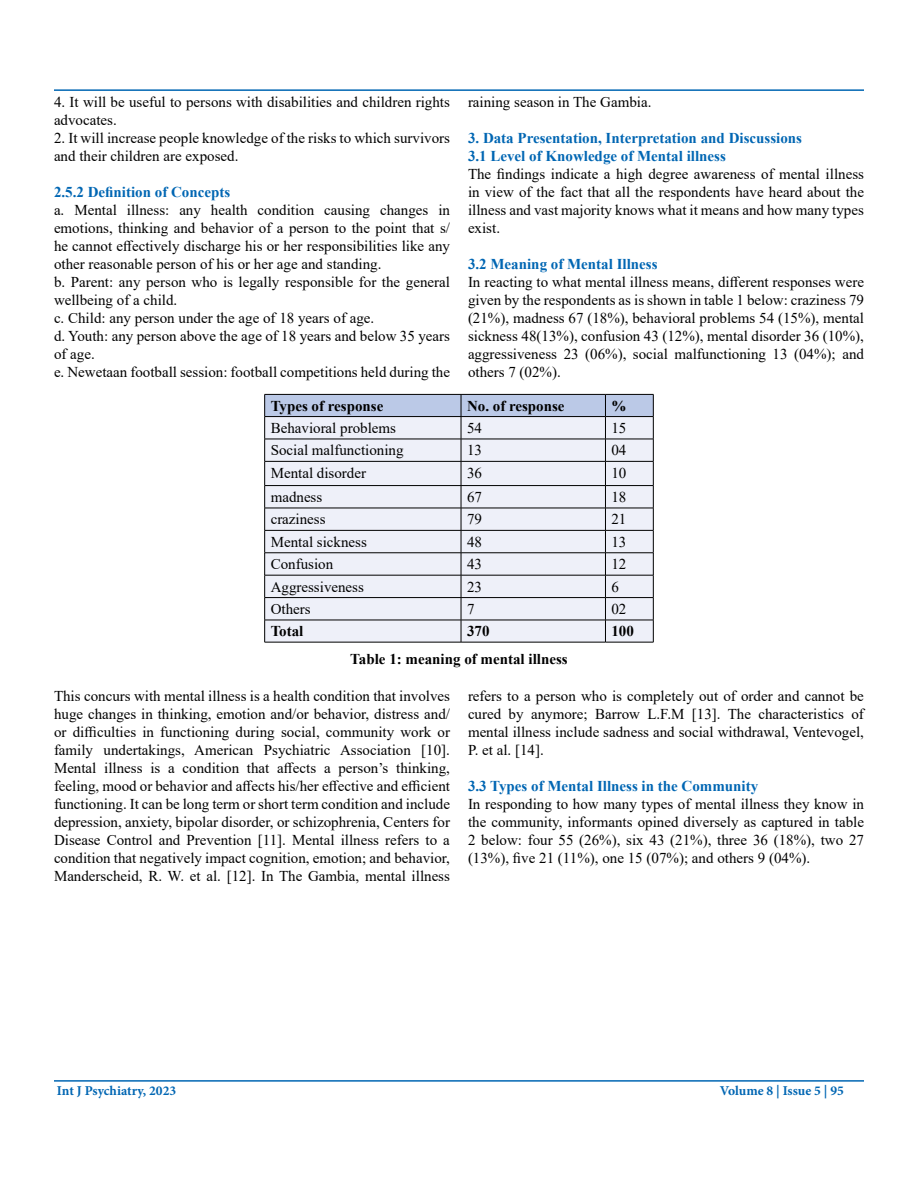
<style>
.page{position:relative;width:918px;height:1188px;background:#fff}
.page>*{position:absolute;margin:0;border:0;box-sizing:border-box;transform-origin:0 0}
.t1{font:15px/18px "Times New Roman";color:#000;text-align:justify}
.t2{font:700 15px/18px "Times New Roman";color:#0066b3}
.t3{font:700 15px "Times New Roman";color:#000}
.t4{font:700 13.5px "Minion Pro";color:#0066b3}
</style>
<div class="page">
<hr style="left:54px;top:1080px;width:810px;height:2px;background:#0066b3">
<hr style="left:54px;top:89px;width:810px;height:2px;background:#0066b3">
<svg style="left:264px;top:394px;width:390px;height:248px;background:#dcdee9"></svg>
<hr style="left:264px;top:642px;width:197px;height:1px;background:#000">
<hr style="left:461px;top:642px;width:144px;height:1px;background:#000">
<hr style="left:605px;top:642px;width:49px;height:1px;background:#000">
<p class="t1" style="left:54px;top:92px;width:398px">4. It will be useful to persons with disabilities and children rights advocates.</p>
<p class="t1" style="left:54px;top:128px;width:398px">2. It will increase people knowledge of the risks to which survivors and their children are exposed.</p>
<p class="t2" style="left:54px;top:182px;width:178px">2.5.2 Definition of Concepts</p>
<p class="t1" style="left:54px;top:200px;width:398px;text-align:left">a. Mental illness: any health condition causing changes in emotions, thinking and behavior of a person to the point that s/ he cannot effectively discharge his or her responsibilities like any other reasonable person of his or her age and standing.<br>b. Parent: any person who is legally responsible for the general wellbeing of a child.<br>c. Child: any person under the age of 18 years of age.<br>d. Youth: any person above the age of 18 years and below 35 years of age.<br>e. Newetaan football session: football competitions held during the</p>
<p class="t1" style="left:468px;top:92px;width:185px">raining season in The Gambia.</p>
<p class="t2" style="left:468px;top:128px;width:336px">3. Data Presentation, Interpretation and Discussions<br>3.1 Level of Knowledge of Mental illness</p>
<p class="t1" style="left:468px;top:164px;width:398px">The findings indicate a high degree awareness of mental illness in view of the fact that all the respondents have heard about the illness and vast majority knows what it means and how many types exist.</p>
<p class="t2" style="left:468px;top:254px;width:191px">3.2 Meaning of Mental Illness</p>
<p class="t1" style="left:468px;top:272px;width:398px">In reacting to what mental illness means, different responses were given by the respondents as is shown in table 1 below: craziness 79 (21%), madness 67 (18%), behavioral problems 54 (15%), mental sickness 48(13%), confusion 43 (12%), mental disorder 36 (10%), aggressiveness 23 (06%), social malfunctioning 13 (04%); and others 7 (02%).</p>
<p class="t3" style="left:271px;top:395px;width:114px">Types of response</p>
<p class="t3" style="left:467px;top:395px;width:99px">No. of response</p>
<p class="t3" style="left:611px;top:395px;width:16px">%</p>
<p class="t1" style="left:271px;top:418px;width:127px">Behavioral problems</p>
<p class="t1" style="left:467px;top:418px;width:16px">54</p>
<p class="t1" style="left:611px;top:418px;width:16px">15</p>
<p class="t1" style="left:271px;top:441px;width:134px">Social malfunctioning</p>
<p class="t1" style="left:467px;top:441px;width:16px">13</p>
<p class="t1" style="left:611px;top:441px;width:16px">04</p>
<p class="t1" style="left:271px;top:463px;width:97px">Mental disorder</p>
<p class="t1" style="left:467px;top:463px;width:16px">36</p>
<p class="t1" style="left:611px;top:463px;width:16px">10</p>
<p class="t1" style="left:271px;top:487px;width:53px">madness</p>
<p class="t1" style="left:467px;top:487px;width:16px">67</p>
<p class="t1" style="left:611px;top:487px;width:16px">18</p>
<p class="t1" style="left:271px;top:510px;width:56px">craziness</p>
<p class="t1" style="left:467px;top:510px;width:16px">79</p>
<p class="t1" style="left:611px;top:510px;width:16px">21</p>
<p class="t1" style="left:271px;top:532px;width:98px">Mental sickness</p>
<p class="t1" style="left:467px;top:532px;width:16px">48</p>
<p class="t1" style="left:611px;top:532px;width:16px">13</p>
<p class="t1" style="left:271px;top:555px;width:64px">Confusion</p>
<p class="t1" style="left:467px;top:555px;width:16px">43</p>
<p class="t1" style="left:611px;top:555px;width:16px">12</p>
<p class="t1" style="left:271px;top:577px;width:95px">Aggressiveness</p>
<p class="t1" style="left:467px;top:577px;width:16px">23</p>
<p class="t1" style="left:611px;top:577px;width:9px">6</p>
<p class="t1" style="left:271px;top:599px;width:41px">Others</p>
<p class="t1" style="left:467px;top:599px;width:9px">7</p>
<p class="t1" style="left:611px;top:599px;width:16px">02</p>
<p class="t3" style="left:271px;top:620px;width:34px">Total</p>
<p class="t3" style="left:467px;top:620px;width:24px">370</p>
<p class="t3" style="left:611px;top:620px;width:24px">100</p>
<p class="t3" style="left:350px;top:648px;width:219px">Table 1: meaning of mental illness</p>
<p class="t1" style="left:54px;top:686px;width:398px">This concurs with mental illness is a health condition that involves huge changes in thinking, emotion and/or behavior, distress and/ or difficulties in functioning during social, community work or family undertakings, American Psychiatric Association [10].<br>Mental illness is a condition that affects a person’s thinking, feeling, mood or behavior and affects his/her effective and efficient functioning. It can be long term or short term condition and include depression, anxiety, bipolar disorder, or schizophrenia, Centers for Disease Control and Prevention [11]. Mental illness refers to a condition that negatively impact cognition, emotion; and behavior, Manderscheid, R. W. et al. [12]. In The Gambia, mental illness</p>
<p class="t1" style="left:468px;top:686px;width:398px">refers to a person who is completely out of order and cannot be cured by anymore; Barrow L.F.M [13]. The characteristics of mental illness include sadness and social withdrawal, Ventevogel, P. et al. [14].</p>
<p class="t2" style="left:468px;top:776px;width:292px">3.3 Types of Mental Illness in the Community</p>
<p class="t1" style="left:468px;top:794px;width:398px">In responding to how many types of mental illness they know in the community, informants opined diversely as captured in table 2 below: four 55 (26%), six 43 (21%), three 36 (18%), two 27 (13%), five 21 (11%), one 15 (07%); and others 9 (04%).</p>
<p class="t4" style="left:57px;top:1081px;width:121px">Int J Psychiatry, 2023</p>
<p class="t4" style="left:720px;top:1082px;width:126px">Volume 8 | Issue 5 | 95</p>
</div>
